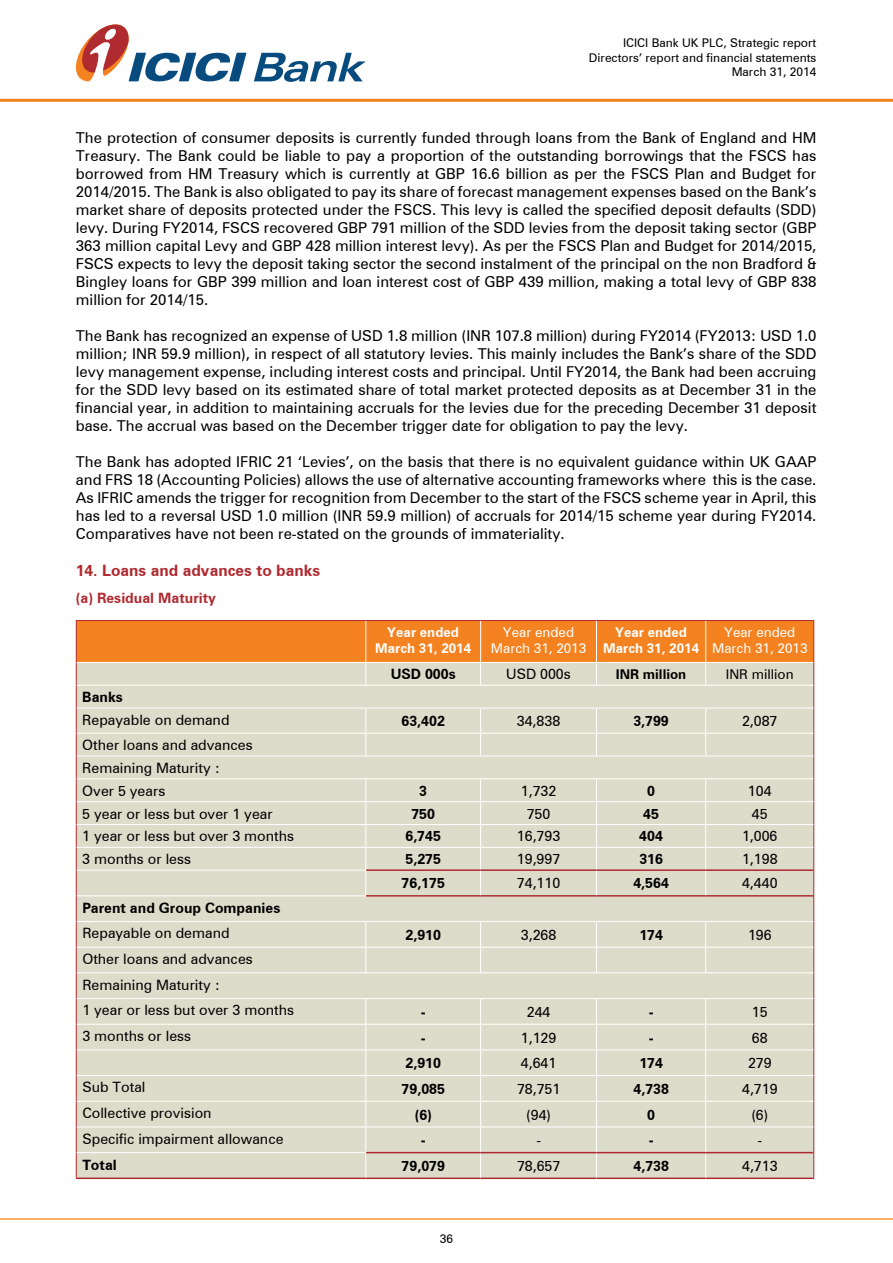
<style>
.page{position:relative;width:893px;height:1263px;background:#fff}
.page>*{position:absolute;margin:0;border:0;box-sizing:border-box;transform-origin:0 0}
.t1{font:700 15.75px "Zurich BT";color:#af2a30}
.t2{font:15px/18px "Zurich BT";color:#000;text-align:justify}
.t3{font:14.25px/22.8px "Zurich BT";color:#000}
.t4{font:700 14.25px "Zurich BT";color:#000}
.t5{font:700 14.25px "Zurich BT";color:#af2a30}
.t6{font:700 13.5px/16.2px "Zurich BT";color:#fff;text-align:center}
.t7{font:13.5px/16.2px "Zurich BT";color:#fff;text-align:center}
.t8{font:700 13.5px "Zurich BT";color:#000}
.t9{font:13.5px "Zurich BT";color:#000}
.t10{font:12px/14.4px "Zurich BT";color:#000;text-align:right}
</style>
<div class="page">
<svg style="left:75px;top:24px;width:172px;height:58px"></svg>
<svg style="left:254px;top:53px;width:112px;height:29px"></svg>
<hr style="left:0;top:99px;width:893px;height:3px;background:#f58220">
<hr style="left:0;top:1218px;width:893px;height:2px;background:#fc9732">
<hr style="left:76px;top:1177px;width:290px;height:2px;background:#af2a30">
<hr style="left:366px;top:1177px;width:115px;height:2px;background:#af2a30">
<hr style="left:481px;top:1177px;width:115px;height:2px;background:#af2a30">
<hr style="left:596px;top:1177px;width:110px;height:2px;background:#af2a30">
<hr style="left:706px;top:1177px;width:108px;height:2px;background:#af2a30">
<svg style="left:76px;top:620px;width:738px;height:557px;background:#dfd5bf"></svg>
<hr style="left:366px;top:895px;width:115px;height:1px;background:#af2a30">
<hr style="left:481px;top:895px;width:115px;height:1px;background:#af2a30">
<hr style="left:596px;top:895px;width:110px;height:1px;background:#af2a30">
<hr style="left:706px;top:895px;width:107px;height:1px;background:#af2a30">
<hr style="left:366px;top:1152px;width:115px;height:1px;background:#af2a30">
<hr style="left:481px;top:1152px;width:115px;height:1px;background:#af2a30">
<hr style="left:596px;top:1152px;width:110px;height:1px;background:#af2a30">
<hr style="left:706px;top:1152px;width:107px;height:1px;background:#af2a30">
<p class="t10" style="left:589px;top:36px;width:229px">ICICI Bank UK PLC, Strategic report<br>Directors’ report and financial statements<br>March 31, 2014</p>
<p class="t2" style="left:76px;top:129px;width:742px">The protection of consumer deposits is currently funded through loans from the Bank of England and HM Treasury. The Bank could be liable to pay a proportion of the outstanding borrowings that the FSCS has borrowed from HM Treasury which is currently at GBP 16.6 billion as per the FSCS Plan and Budget for 2014/2015. The Bank is also obligated to pay its share of forecast management expenses based on the Bank’s market share of deposits protected under the FSCS. This levy is called the specified deposit defaults (SDD) levy. During FY2014, FSCS recovered GBP 791 million of the SDD levies from the deposit taking sector (GBP 363 million capital Levy and GBP 428 million interest levy). As per the FSCS Plan and Budget for 2014/2015, FSCS expects to levy the deposit taking sector the second instalment of the principal on the non Bradford &amp; Bingley loans for GBP 399 million and loan interest cost of GBP 439 million, making a total levy of GBP 838 million for 2014/15.</p>
<p class="t2" style="left:76px;top:327px;width:742px">The Bank has recognized an expense of USD 1.8 million (INR 107.8 million) during FY2014 (FY2013: USD 1.0 million; INR 59.9 million), in respect of all statutory levies. This mainly includes the Bank’s share of the SDD levy management expense, including interest costs and principal. Until FY2014, the Bank had been accruing for the SDD levy based on its estimated share of total market protected deposits as at December 31 in the financial year, in addition to maintaining accruals for the levies due for the preceding December 31 deposit base. The accrual was based on the December trigger date for obligation to pay the levy.</p>
<p class="t2" style="left:76px;top:453px;width:742px">The Bank has adopted IFRIC 21 ‘Levies’, on the basis that there is no equivalent guidance within UK GAAP and FRS 18 (Accounting Policies) allows the use of alternative accounting frameworks where this is the case.<br>As IFRIC amends the trigger for recognition from December to the start of the FSCS scheme year in April, this has led to a reversal USD 1.0 million (INR 59.9 million) of accruals for 2014/15 scheme year during FY2014.<br>Comparatives have not been re-stated on the grounds of immateriality.</p>
<p class="t1" style="left:76px;top:561px;width:246px">14. Loans and advances to banks</p>
<p class="t5" style="left:76px;top:589px;width:142px">(a) Residual Maturity</p>
<p class="t6" style="left:375px;top:624px;width:97px">Year ended<br>March 31, 2014</p>
<p class="t7" style="left:491px;top:624px;width:97px">Year ended<br>March 31, 2013</p>
<p class="t6" style="left:603px;top:624px;width:97px">Year ended<br>March 31, 2014</p>
<p class="t7" style="left:712px;top:624px;width:97px">Year ended<br>March 31, 2013</p>
<p class="t4" style="left:391px;top:665px;width:67px">USD 000s</p>
<p class="t3" style="left:506px;top:663px;width:66px">USD 000s</p>
<p class="t8" style="left:616px;top:666px;width:72px">INR million</p>
<p class="t9" style="left:726px;top:666px;width:69px">INR million</p>
<p class="t4" style="left:82px;top:688px;width:42px">Banks</p>
<p class="t3" style="left:82px;top:708px;width:149px">Repayable on demand</p>
<p class="t4" style="left:402px;top:712px;width:45px">63,402</p>
<p class="t3" style="left:517px;top:709px;width:45px">34,838</p>
<p class="t4" style="left:633px;top:712px;width:37px">3,799</p>
<p class="t3" style="left:742px;top:709px;width:37px">2,087</p>
<p class="t3" style="left:82px;top:733px;width:172px">Other loans and advances<br>Remaining Maturity :<br>Over 5 years</p>
<p class="t4" style="left:419px;top:782px;width:9px">3</p>
<p class="t3" style="left:521px;top:779px;width:37px">1,732</p>
<p class="t4" style="left:647px;top:782px;width:9px">0</p>
<p class="t3" style="left:748px;top:779px;width:25px">104</p>
<p class="t3" style="left:82px;top:802px;width:192px">5 year or less but over 1 year</p>
<p class="t4" style="left:411px;top:805px;width:25px">750</p>
<p class="t3" style="left:527px;top:802px;width:25px">750</p>
<p class="t4" style="left:643px;top:805px;width:17px">45</p>
<p class="t3" style="left:752px;top:802px;width:17px">45</p>
<p class="t3" style="left:82px;top:825px;width:213px">1 year or less but over 3 months</p>
<p class="t4" style="left:405px;top:828px;width:37px">6,745</p>
<p class="t3" style="left:517px;top:825px;width:45px">16,793</p>
<p class="t4" style="left:639px;top:828px;width:25px">404</p>
<p class="t3" style="left:742px;top:825px;width:37px">1,006</p>
<p class="t3" style="left:82px;top:847px;width:110px">3 months or less</p>
<p class="t4" style="left:405px;top:850px;width:37px">5,275</p>
<p class="t3" style="left:517px;top:847px;width:45px">19,997</p>
<p class="t4" style="left:639px;top:850px;width:25px">316</p>
<p class="t3" style="left:742px;top:847px;width:37px">1,198</p>
<p class="t4" style="left:402px;top:875px;width:45px">76,175</p>
<p class="t3" style="left:517px;top:872px;width:45px">74,110</p>
<p class="t4" style="left:633px;top:875px;width:37px">4,564</p>
<p class="t3" style="left:742px;top:872px;width:37px">4,440</p>
<p class="t4" style="left:82px;top:899px;width:200px">Parent and Group Companies</p>
<p class="t3" style="left:82px;top:922px;width:149px">Repayable on demand</p>
<p class="t4" style="left:406px;top:926px;width:37px">2,910</p>
<p class="t3" style="left:521px;top:923px;width:37px">3,268</p>
<p class="t4" style="left:639px;top:926px;width:25px">174</p>
<p class="t3" style="left:748px;top:923px;width:25px">196</p>
<p class="t3" style="left:82px;top:946px;width:213px;line-height:25.7px">Other loans and advances<br>Remaining Maturity :<br>1 year or less but over 3 months</p>
<p class="t4" style="left:421px;top:1003px;width:6px">-</p>
<p class="t3" style="left:527px;top:1000px;width:25px">244</p>
<p class="t4" style="left:649px;top:1003px;width:6px">-</p>
<p class="t3" style="left:752px;top:1000px;width:17px">15</p>
<p class="t3" style="left:82px;top:1024px;width:110px">3 months or less</p>
<p class="t4" style="left:421px;top:1029px;width:6px">-</p>
<p class="t3" style="left:521px;top:1026px;width:37px">1,129</p>
<p class="t4" style="left:649px;top:1029px;width:6px">-</p>
<p class="t3" style="left:752px;top:1026px;width:17px">68</p>
<p class="t4" style="left:406px;top:1054px;width:37px">2,910</p>
<p class="t3" style="left:521px;top:1051px;width:37px">4,641</p>
<p class="t4" style="left:639px;top:1054px;width:25px">174</p>
<p class="t3" style="left:748px;top:1051px;width:25px">279</p>
<p class="t3" style="left:82px;top:1076px;width:65px">Sub Total</p>
<p class="t4" style="left:402px;top:1080px;width:45px">79,085</p>
<p class="t3" style="left:517px;top:1077px;width:45px">78,751</p>
<p class="t4" style="left:633px;top:1080px;width:37px">4,738</p>
<p class="t3" style="left:742px;top:1077px;width:37px">4,719</p>
<p class="t3" style="left:82px;top:1101px;width:131px">Collective provision</p>
<p class="t4" style="left:415px;top:1106px;width:19px">(6)</p>
<p class="t3" style="left:526px;top:1103px;width:26px">(94)</p>
<p class="t4" style="left:647px;top:1106px;width:9px">0</p>
<p class="t3" style="left:751px;top:1103px;width:18px">(6)</p>
<p class="t3" style="left:82px;top:1127px;width:203px">Specific impairment allowance</p>
<p class="t4" style="left:421px;top:1131px;width:6px">-</p>
<p class="t3" style="left:536px;top:1129px;width:6px">-</p>
<p class="t4" style="left:649px;top:1131px;width:6px">-</p>
<p class="t3" style="left:757px;top:1129px;width:6px">-</p>
<p class="t4" style="left:82px;top:1156px;width:36px">Total</p>
<p class="t4" style="left:402px;top:1157px;width:45px">79,079</p>
<p class="t3" style="left:517px;top:1154px;width:45px">78,657</p>
<p class="t4" style="left:633px;top:1157px;width:37px">4,738</p>
<p class="t3" style="left:742px;top:1154px;width:37px">4,713</p>
<p class="t10" style="left:440px;top:1231px;width:15px">36</p>
</div>
